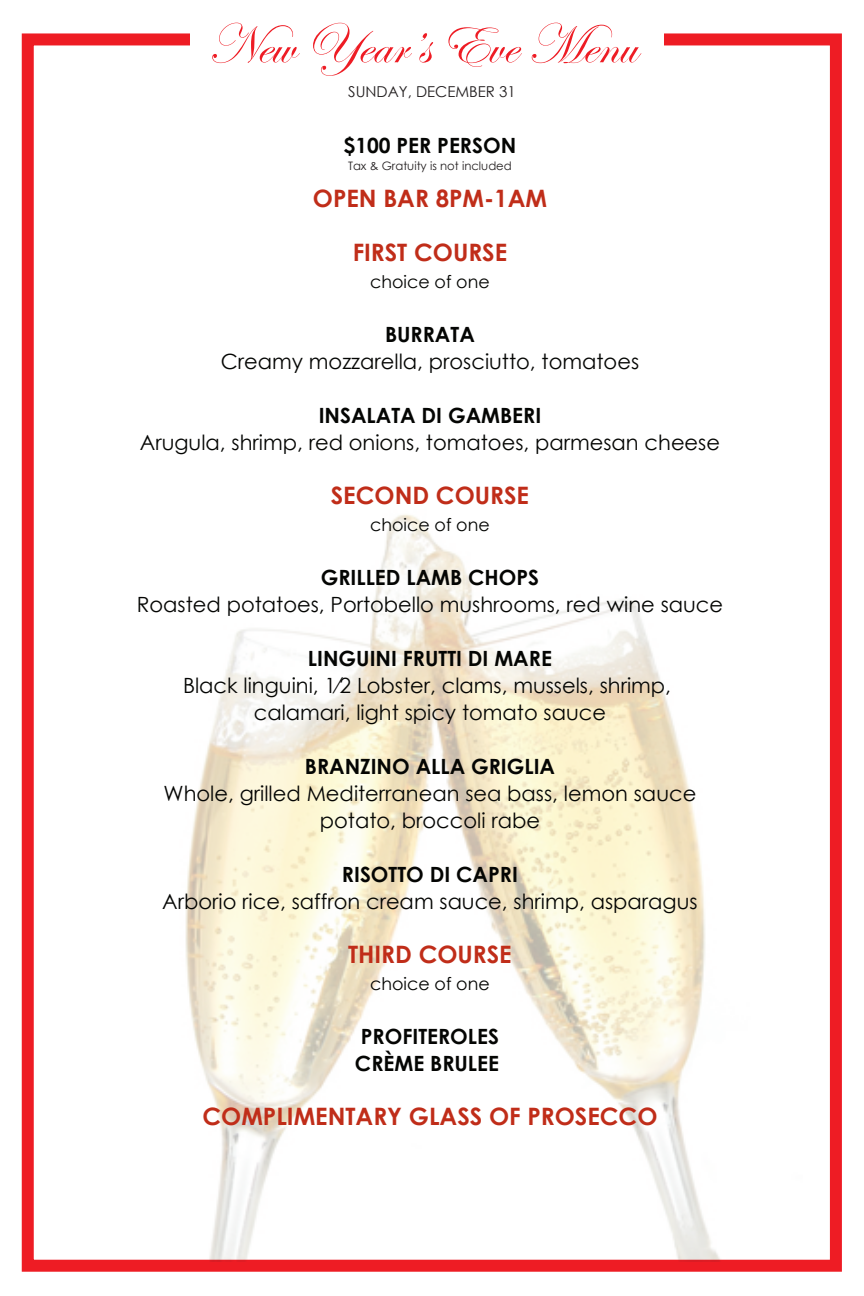
<style>
.page{position:relative;width:864px;height:1296px;background:#fff}
.page>*{position:absolute;margin:0;border:0;box-sizing:border-box;transform-origin:0 0}
.t1{font:700 24px "Century Gothic";color:#c02d19}
.t2{font:21px/27px "Century Gothic";color:#040503;text-align:center}
.t3{font:700 21px/27px "Century Gothic";color:#040503}
.t4{font:17.4px "Century Gothic";color:#040503}
.t5{font:15px "Century Gothic";color:#231f20}
.t6{font:11.7px "Century Gothic";color:#231f20}
</style>
<div class="page">
<div style="left:22px;top:33px;width:820px;height:1239px;border:12px solid #ee1c24"></div>
<img style="left:79px;top:514px;width:724px;height:747px">
<div style="left:190px;top:27px;width:474px;height:31px;background:#fff"></div>
<svg style="left:212px;top:23px;width:88px;height:40px"></svg>
<svg style="left:313px;top:23px;width:99px;height:53px"></svg>
<svg style="left:419px;top:33px;width:14px;height:30px"></svg>
<svg style="left:448px;top:27px;width:74px;height:40px"></svg>
<svg style="left:532px;top:23px;width:109px;height:40px"></svg>
<p class="t5" style="left:348px;top:81px;width:169px">SUNDAY, DECEMBER 31</p>
<p class="t3" style="left:344px;top:131px;width:174px">$100 PER PERSON</p>
<p class="t1" style="left:313px;top:180px;width:236px">OPEN BAR 8PM-1AM</p>
<p class="t1" style="left:353px;top:234px;width:156px">FIRST COURSE</p>
<p class="t4" style="left:370px;top:270px;width:121px">choice of one</p>
<p class="t3" style="left:385px;top:320px;width:91px">BURRATA</p>
<p class="t2" style="left:221px;top:348px;width:420px">Creamy mozzarella, prosciutto, tomatoes</p>
<p class="t3" style="left:319px;top:401px;width:224px">INSALATA DI GAMBERI</p>
<p class="t2" style="left:140px;top:429px;width:582px">Arugula, shrimp, red onions, tomatoes, parmesan cheese</p>
<p class="t1" style="left:331px;top:477px;width:200px">SECOND COURSE</p>
<p class="t4" style="left:370px;top:513px;width:121px">choice of one</p>
<p class="t3" style="left:321px;top:563px;width:220px">GRILLED LAMB CHOPS</p>
<p class="t2" style="left:137px;top:591px;width:588px">Roasted potatoes, Portobello mushrooms, red wine sauce</p>
<p class="t3" style="left:308px;top:644px;width:245px">LINGUINI FRUTTI DI MARE</p>
<p class="t2" style="left:183px;top:672px;width:490px">Black linguini, 1⁄2 Lobster, clams, mussels, shrimp, calamari, light spicy tomato sauce</p>
<p class="t3" style="left:305px;top:752px;width:252px">BRANZINO ALLA GRIGLIA</p>
<p class="t2" style="left:164px;top:780px;width:534px">Whole, grilled Mediterranean sea bass, lemon sauce potato, broccoli rabe</p>
<p class="t3" style="left:342px;top:860px;width:177px">RISOTTO DI CAPRI</p>
<p class="t2" style="left:162px;top:888px;width:537px">Arborio rice, saffron cream sauce, shrimp, asparagus</p>
<p class="t1" style="left:348px;top:936px;width:165px">THIRD COURSE</p>
<p class="t4" style="left:370px;top:972px;width:121px">choice of one</p>
<p class="t3" style="left:355px;top:1022px;width:146px">PROFITEROLES<br>CRÈME BRULEE</p>
<p class="t1" style="left:202px;top:1098px;width:457px">COMPLIMENTARY GLASS OF PROSECCO</p>
<p class="t6" style="left:348px;top:157px;width:165px">Tax &amp; Gratuity is not included</p>
</div>
